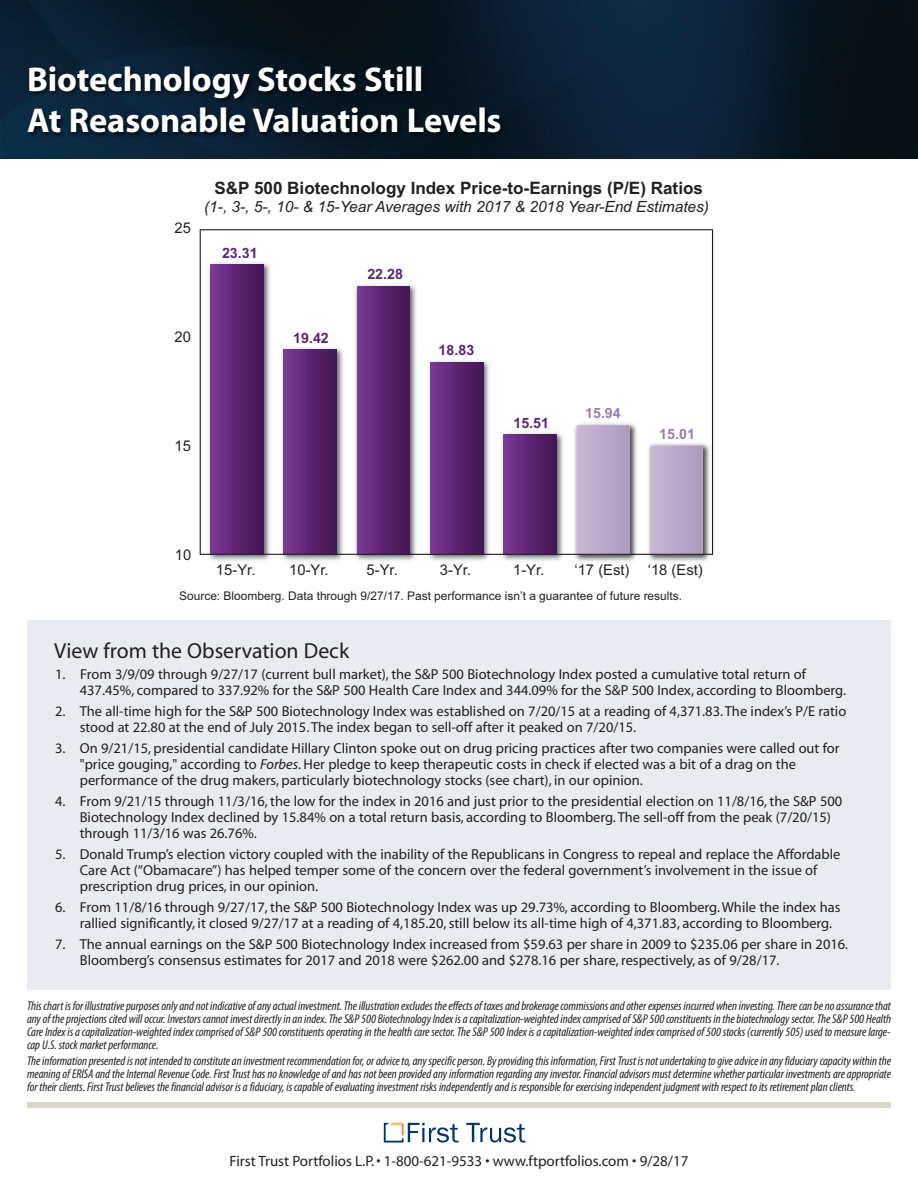
<style>
.page{position:relative;width:918px;height:1188px;background:#fff}
.page>*{position:absolute;margin:0;border:0;box-sizing:border-box;transform-origin:0 0}
.t1{font:700 34.5px/41.4px "Myriad";letter-spacing:-.005em;color:#fff}
.t2{font:21.75px "Myriad";color:#231f20}
.t3{font:700 17.1px "Arial";color:#231f20}
.t4{font:italic 15.45px "Arial";color:#231f20}
.t5{font:15px "Myriad";color:#231f20}
.t6{font:14.85px "Arial";color:#231f20}
.t7{font:14.4px/15.9px "Myriad";color:#231f20}
.t8{font:700 14.25px "Arial";color:#5b2477}
.t9{font:700 14.25px "Arial";color:#977ead}
.t10{font:italic condensed 12.75px/13.2px "Myriad Pro";letter-spacing:-.005em;color:#231f20;text-align:justify}
.t11{font:12px "Arial";color:#231f20}
.s1{font-style:italic}
</style>
<div class="page">
<img style="left:0;top:0;width:918px;height:159px">
<svg style="left:466px;top:1123px;width:60px;height:20px"></svg>
<svg style="left:384px;top:1123px;width:75px;height:20px"></svg>
<div style="left:27px;top:1102px;width:864px;height:6px;background:#dad8ca"></div>
<img style="left:21px;top:51px;width:895px;height:100px">
<img style="left:209px;top:555px;width:61px;height:6px">
<img style="left:282px;top:555px;width:61px;height:6px">
<img style="left:355px;top:555px;width:61px;height:6px">
<img style="left:429px;top:555px;width:60px;height:6px">
<img style="left:502px;top:555px;width:61px;height:6px">
<img style="left:574px;top:555px;width:63px;height:6px">
<img style="left:648px;top:555px;width:62px;height:6px">
<svg style="left:200px;top:229px;width:513px;height:326px"></svg>
<div style="left:27px;top:620px;width:864px;height:370px;background:#e8ecf1"></div>
<h1 class="t1" style="left:27px;top:61px;width:476px">Biotechnology Stocks Still<br>At Reasonable Valuation Levels</h1>
<p class="t6" style="left:175px;top:217px;width:18px">25</p>
<p class="t3" style="left:215px;top:176px;width:490px">S&amp;P 500 Biotechnology Index Price-to-Earnings (P/E) Ratios</p>
<p class="t4" style="left:204px;top:196px;width:506px">(1-, 3-, 5-, 10- &amp; 15-Year Averages with 2017 &amp; 2018 Year-End Estimates)</p>
<p class="t8" style="left:222px;top:243px;width:37px">23.31</p>
<p class="t8" style="left:367px;top:264px;width:37px">22.28</p>
<p class="t6" style="left:175px;top:327px;width:18px">20</p>
<p class="t8" style="left:293px;top:328px;width:37px">19.42</p>
<p class="t8" style="left:439px;top:340px;width:37px">18.83</p>
<p class="t6" style="left:175px;top:436px;width:18px">15</p>
<p class="t8" style="left:513px;top:413px;width:37px">15.51</p>
<p class="t9" style="left:585px;top:403px;width:37px">15.94</p>
<p class="t9" style="left:659px;top:424px;width:37px">15.01</p>
<p class="t6" style="left:175px;top:545px;width:18px">10</p>
<p class="t6" style="left:216px;top:560px;width:41px">15-Yr.</p>
<p class="t6" style="left:289px;top:560px;width:41px">10-Yr.</p>
<p class="t6" style="left:367px;top:560px;width:33px">5-Yr.</p>
<p class="t6" style="left:440px;top:560px;width:33px">3-Yr.</p>
<p class="t6" style="left:513px;top:560px;width:33px">1-Yr.</p>
<p class="t6" style="left:574px;top:560px;width:130px">‘17 (Est) ‘18 (Est)</p>
<p class="t11" style="left:179px;top:587px;width:505px">Source: Bloomberg. Data through 9/27/17. Past performance isn’t a guarantee of future results.</p>
<h2 class="t2" style="left:54px;top:642px;width:297px">View from the Observation Deck</h2>
<p class="t7" style="left:80px;top:667px;width:768px;text-indent:-25px">1. From 3/9/09 through 9/27/17 (current bull market), the S&amp;P 500 Biotechnology Index posted a cumulative total return of<br>437.45%, compared to 337.92% for the S&amp;P 500 Health Care Index and 344.09% for the S&amp;P 500 Index, according to Bloomberg.</p>
<p class="t7" style="left:80px;top:705px;width:768px;text-indent:-25px">2. The all-time high for the S&amp;P 500 Biotechnology Index was established on 7/20/15 at a reading of 4,371.83.The index’s P/E ratio stood at 22.80 at the end of July 2015.The index began to sell-off after it peaked on 7/20/15.</p>
<p class="t7" style="left:80px;top:742px;width:761px;text-indent:-25px">3. On 9/21/15, presidential candidate Hillary Clinton spoke out on drug pricing practices after two companies were called out for "price gouging," according to <span class="s1">Forbes</span>. Her pledge to keep therapeutic costs in check if elected was a bit of a drag on the performance of the drug makers, particularly biotechnology stocks (see chart), in our opinion.</p>
<p class="t7" style="left:80px;top:795px;width:764px;text-indent:-25px">4. From 9/21/15 through 11/3/16, the low for the index in 2016 and just prior to the presidential election on 11/8/16, the S&amp;P 500<br>Biotechnology Index declined by 15.84% on a total return basis, according to Bloomberg.The sell-off from the peak (7/20/15) through 11/3/16 was 26.76%.</p>
<p class="t7" style="left:80px;top:848px;width:762px;text-indent:-25px">5. Donald Trump’s election victory coupled with the inability of the Republicans in Congress to repeal and replace the Affordable<br>Care Act (“Obamacare”) has helped temper some of the concern over the federal government’s involvement in the issue of prescription drug prices, in our opinion.</p>
<p class="t7" style="left:80px;top:901px;width:762px;text-indent:-25px">6. From 11/8/16 through 9/27/17, the S&amp;P 500 Biotechnology Index was up 29.73%, according to Bloomberg.While the index has rallied significantly, it closed 9/27/17 at a reading of 4,185.20, still below its all-time high of 4,371.83, according to Bloomberg.</p>
<p class="t7" style="left:80px;top:938px;width:770px;text-indent:-25px">7. The annual earnings on the S&amp;P 500 Biotechnology Index increased from $59.63 per share in 2009 to $235.06 per share in 2016.<br>Bloomberg’s consensus estimates for 2017 and 2018 were $262.00 and $278.16 per share, respectively, as of 9/28/17.</p>
<p class="t10" style="left:27px;top:1000px;width:866px">Thischart isfor illustrativepurposesonlyandnot indicativeofanyactual investment.Theillustrationexcludestheeffectsof taxesandbrokeragecommissionsandotherexpensesincurredwheninvesting.Therecanbenoassurancethat anyof theprojections cited willoccur. Investors cannot investdirectlyinanindex.TheS&amp;P500 BiotechnologyIndexisacapitalization-weightedindexcomprisedofS&amp;P500constituents inthebiotechnologysector.TheS&amp;P500 Health Care Index is a capitalization-weighted index comprised ofS&amp;P 500 constituents operating in the health care sector. The S&amp;P 500 Index is a capitalization-weighted index comprised of 500 stocks (currently 505) used to measure large&shy;cap U.S. stock market performance.</p>
<p class="t10" style="left:27px;top:1055px;width:866px">Theinformationpresentedisnot intendedtoconstituteaninvestment recommendationfor,oradviceto,anyspecificperson. Byprovidingthisinformation,FirstTrust isnotundertakingtogiveadviceinanyfiduciarycapacity withinthe meaning of ERISA and the Internal Revenue Code. First Trust has no knowledge of and has not been provided any information regarding any investor. Financial advisors must determine whether particular investments are appropriate for their clients. First Trust believes the financial advisor is a fiduciary, is capable of evaluating investment risks independently and is responsible for exercising independent judgment with respect to its retirement plan clients.</p>
<p class="t5" style="left:230px;top:1155px;width:460px">First Trust Portfolios L.P.• 1-800-621-9533 • www.ftportfolios.com • 9/28/17</p>
</div>
